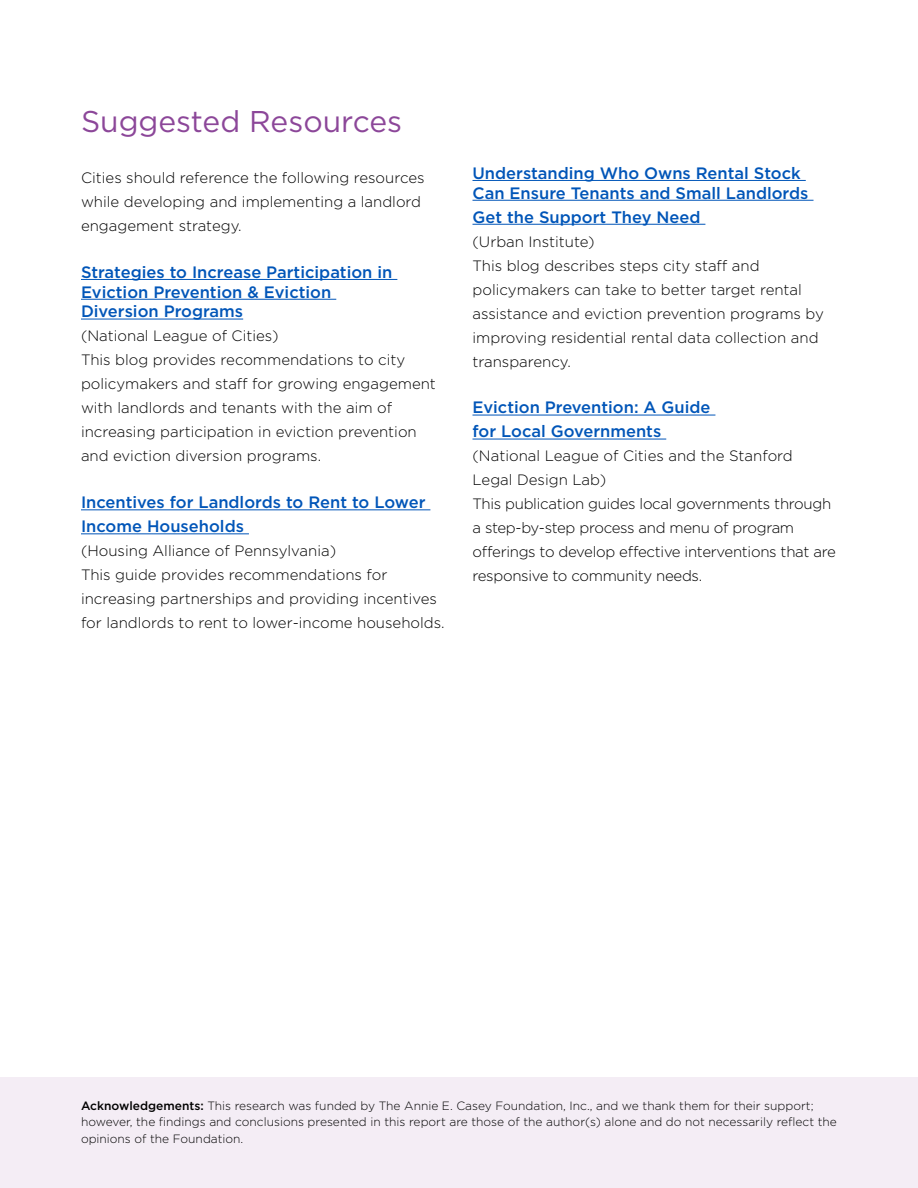
<style>
.page{position:relative;width:918px;height:1188px;background:#fff}
.page>*{position:absolute;margin:0;border:0;box-sizing:border-box;transform-origin:0 0}
.t1{font:30px "Gotham";color:#8c4799}
.t2{font:500 16.5px/19.8px "Gotham";color:#0055b8}
.t3{font:300 15px/24px "Gotham";color:#000}
.t4{font:300 15px/24px "Gotham";letter-spacing:-.02em;color:#000}
.t5{font:300 12px/16.5px "Gotham";color:#000}
.s1{font-weight:500}
</style>
<div class="page">
<div style="left:0;top:1078px;width:918px;height:110px;background:#f4edf5"></div>
<hr style="left:81px;top:279px;width:316px;height:1px;background:#0055b8">
<hr style="left:81px;top:299px;width:255px;height:1px;background:#0055b8">
<hr style="left:81px;top:319px;width:162px;height:1px;background:#0055b8">
<hr style="left:81px;top:509px;width:349px;height:1px;background:#0055b8">
<hr style="left:81px;top:533px;width:168px;height:1px;background:#0055b8">
<hr style="left:472px;top:180px;width:334px;height:1px;background:#0055b8">
<hr style="left:472px;top:200px;width:342px;height:1px;background:#0055b8">
<hr style="left:472px;top:224px;width:233px;height:1px;background:#0055b8">
<hr style="left:472px;top:415px;width:243px;height:1px;background:#0055b8">
<hr style="left:472px;top:439px;width:194px;height:1px;background:#0055b8">
<h1 class="t1" style="left:81px;top:102px;width:323px">Suggested Resources</h1>
<p class="t3" style="left:81px;top:165px;width:345px">Cities should reference the following resources while developing and implementing a landlord engagement strategy.</p>
<p class="t2" style="left:81px;top:262px;width:313px">Strategies to Increase Participation in<br>Eviction Prevention &amp; Eviction<br>Diversion Programs</p>
<p class="t3" style="left:81px;top:324px;width:356px">(National League of Cities)<br>This blog provides recommendations to city policymakers and staff for growing engagement with landlords and tenants with the aim of increasing participation in eviction prevention and eviction diversion programs.</p>
<p class="t2" style="left:81px;top:490px;width:346px;line-height:24px">Incentives for Landlords to Rent to Lower<br>Income Households</p>
<p class="t3" style="left:81px;top:538px;width:365px">(Housing Alliance of Pennsylvania)<br>This guide provides recommendations for increasing partnerships and providing incentives for landlords to rent to lower-income households.</p>
<p class="t2" style="left:472px;top:163px;width:338px">Understanding Who Owns Rental Stock<br>Can Ensure Tenants and Small Landlords</p>
<p class="t2" style="left:472px;top:207px;width:229px">Get the Support They Need</p>
<p class="t3" style="left:472px;top:229px;width:353px">(Urban Institute)<br>This blog describes steps city staff and policymakers can take to better target rental assistance and eviction prevention programs by improving residential rental data collection and transparency.</p>
<p class="t2" style="left:472px;top:395px;width:240px;line-height:24px">Eviction Prevention: A Guide for Local Governments</p>
<p class="t4" style="left:472px;top:444px;width:365px">(National League of Cities and the Stanford Legal Design Lab)<br>This publication guides local governments through a step-by-step process and menu of program offerings to develop effective interventions that are responsive to community needs.</p>
<p class="t5" style="left:81px;top:1097px;width:757px"><span class="s1">Acknowledgements:</span> This research was funded by The Annie E. Casey Foundation, Inc., and we thank them for their support; however, the findings and conclusions presented in this report are those of the author(s) alone and do not necessarily reflect the opinions of the Foundation.</p>
</div>
